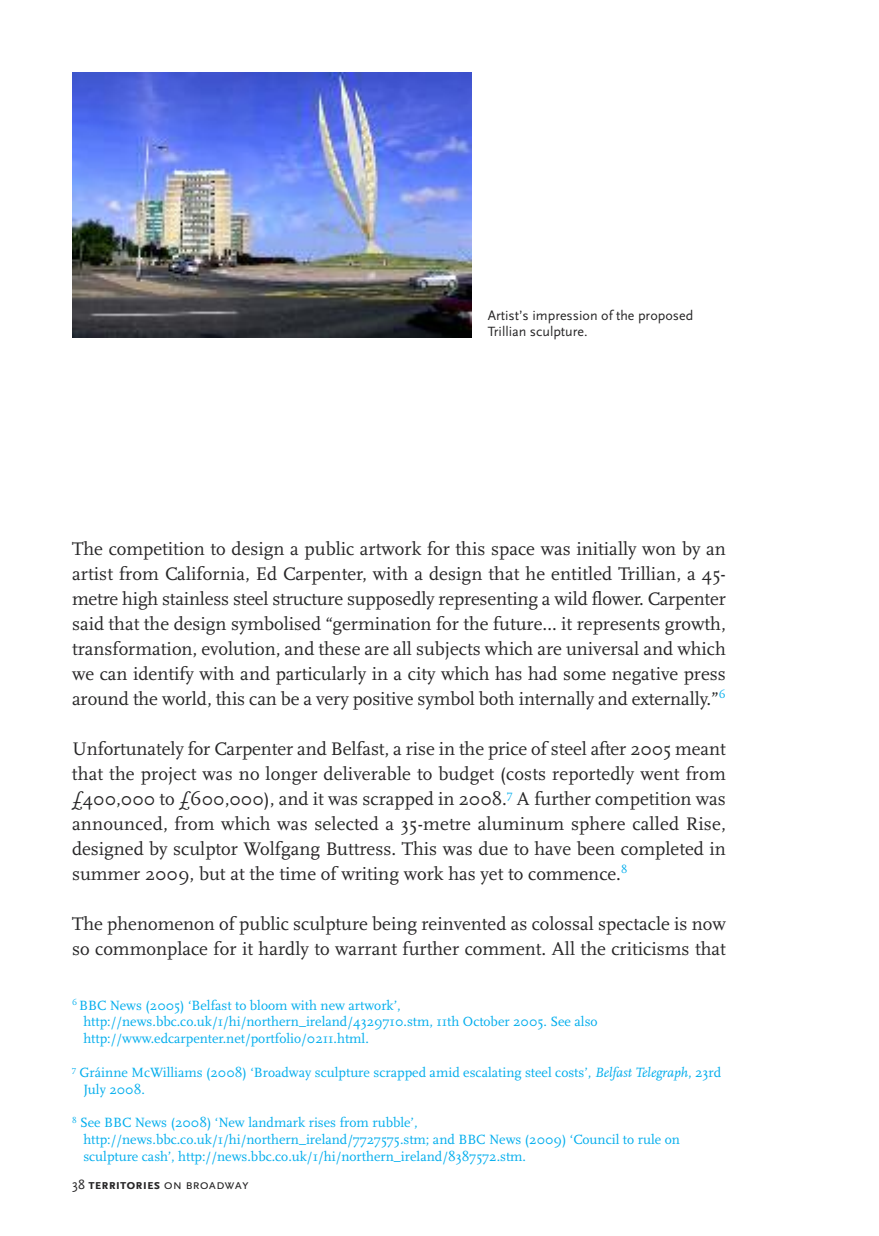
<style>
.page{position:relative;width:879px;height:1236px;background:#fff}
.page>*{position:absolute;margin:0;border:0;box-sizing:border-box;transform-origin:0 0}
.t1{font:19px/25px "Scala";color:#272627;text-align:justify}
.t2{font:14px/16.8px "Scala";color:#00aded}
.t3{font:14px/16.8px "Scala Sans";color:#272627}
.t4{font:14px "Scala Sans Bold SC";color:#272627}
.s1{font-style:italic}
.s2{font-family:"Scala Sans"}
.s3{font-family:"Scala Sans Regular SC"}
</style>
<div class="page">
<img style="left:73px;top:73px;width:398px;height:265px">
<p class="t3" style="left:488px;top:308px;width:207px">Artist’s impression of the proposed<br>Trillian sculpture.</p>
<p class="t1" style="left:72px;top:536px;width:655px">The competition to design a public artwork for this space was initially won by an artist from California, Ed Carpenter, with a design that he entitled Trillian, a 45- metre high stainless steel structure supposedly representing a wild flower. Carpenter said that the design symbolised “germination for the future… it represents growth, transformation, evolution, and these are all subjects which are universal and which we can identify with and particularly in a city which has had some negative press around the world, this can be a very positive symbol both internally and externally.”<sup>6</sup></p>
<p class="t1" style="left:72px;top:736px;width:655px">Unfortunately for Carpenter and Belfast, a rise in the price of steel after 2005 meant that the project was no longer deliverable to budget (costs reportedly went from £400,000 to £600,000), and it was scrapped in 2008.<sup>7</sup> A further competition was announced, from which was selected a 35-metre aluminum sphere called Rise, designed by sculptor Wolfgang Buttress. This was due to have been completed in summer 2009, but at the time of writing work has yet to commence.<sup>8</sup></p>
<p class="t1" style="left:72px;top:911px;width:655px">The phenomenon of public sculpture being reinvented as colossal spectacle is now so commonplace for it hardly to warrant further comment. All the criticisms that</p>
<p class="t2" style="left:83px;top:996px;width:516px;text-indent:-11px"><sup>6</sup> BBC News (2005) ‘Belfast to bloom with new artwork’, http://news.bbc.co.uk/1/hi/northern_ireland/4329710.stm, 11th October 2005. See also http://www.edcarpenter.net/portfolio/0211.html.</p>
<p class="t2" style="left:83px;top:1063px;width:639px;text-indent:-11px"><sup>7</sup> Gráinne McWilliams (2008) ‘Broadway sculpture scrapped amid escalating steel costs’, <span class="s1">Belfast Telegraph</span>, 23rd<br>July 2008.</p>
<p class="t2" style="left:83px;top:1114px;width:598px;text-indent:-11px"><sup>8</sup> See BBC News (2008) ‘New landmark rises from rubble’, http://news.bbc.co.uk/1/hi/northern_ireland/7727575.stm; and BBC News (2009) ‘Council to rule on sculpture cash’, http://news.bbc.co.uk/1/hi/northern_ireland/8387572.stm.</p>
<p class="t4" style="left:72px;top:1176px;width:178px"><span class="s2">38</span> territories <span class="s3">on broadway</span></p>
</div>
